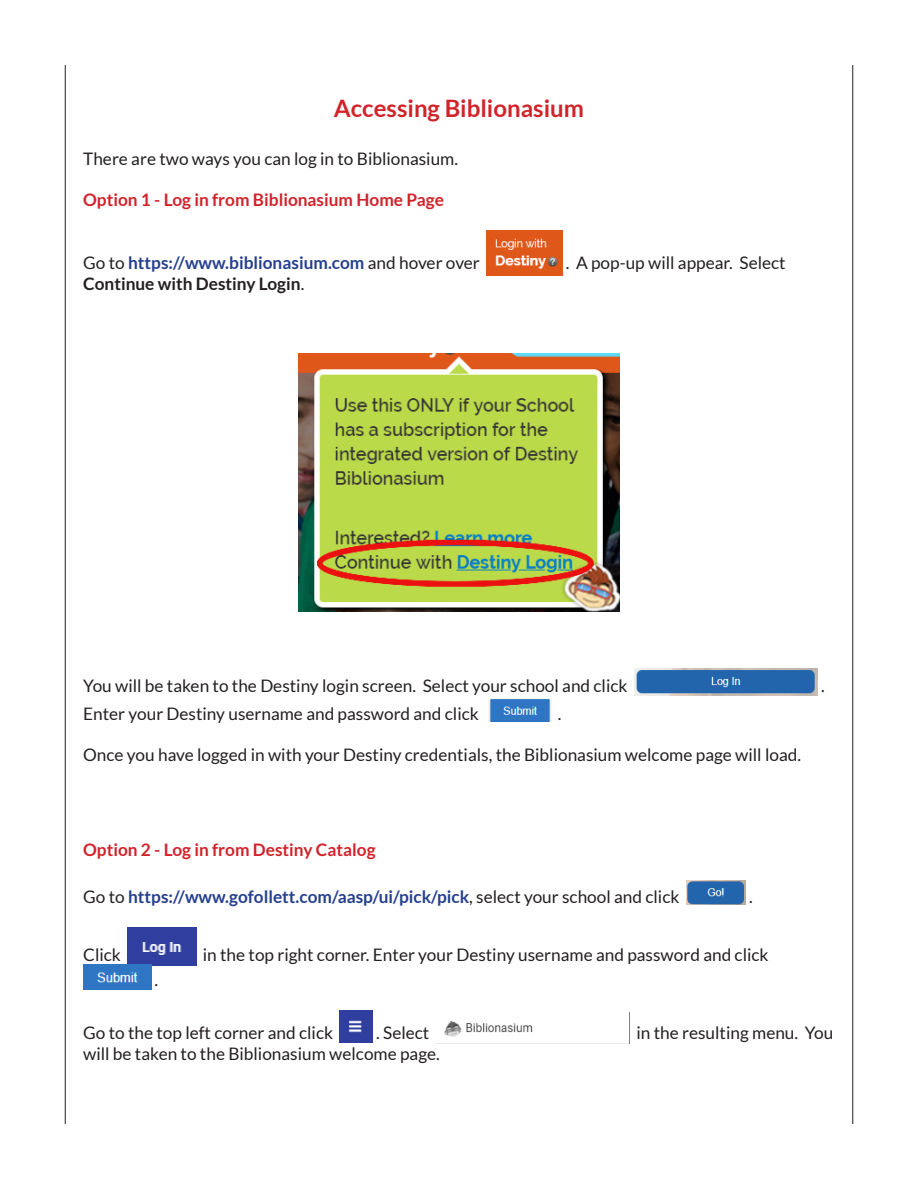
<style>
.page{position:relative;width:918px;height:1188px;background:#fff}
.page>*{position:absolute;margin:0;border:0;box-sizing:border-box;transform-origin:0 0}
.t1{font:700 24px "Lato";color:#d1232a}
.t2{font:17.25px "Lato";color:#231f20}
.t3{font:700 17.25px "Lato";color:#253f8e}
.t4{font:700 17.25px "Lato";color:#d1232a}
.t5{font:700 17.25px "Lato";color:#231f20}
.s1{font-weight:400;color:#231f20}
.s2{font-weight:400}
</style>
<div class="page">
<img style="left:487px;top:231px;width:75px;height:44px">
<img style="left:299px;top:353px;width:320px;height:259px">
<img style="left:634px;top:668px;width:184px;height:27px">
<img style="left:489px;top:699px;width:62px;height:22px">
<img style="left:686px;top:881px;width:60px;height:24px">
<img style="left:128px;top:928px;width:68px;height:37px">
<img style="left:83px;top:964px;width:68px;height:25px">
<img style="left:340px;top:1010px;width:33px;height:32px">
<img style="left:436px;top:1013px;width:194px;height:31px">
<hr style="left:852px;top:65px;width:1px;height:1059px;background:#231f20">
<hr style="left:65px;top:65px;width:1px;height:1059px;background:#231f20">
<p class="t1" style="left:334px;top:94px;width:252px">Accessing Biblionasium</p>
<p class="t2" style="left:83px;top:149px;width:376px">There are two ways you can log in to Biblionasium.</p>
<p class="t4" style="left:83px;top:190px;width:362px">Option 1 - Log in from Biblionasium Home Page</p>
<p class="t3" style="left:83px;top:253px;width:398px"><span class="s1">Go to</span> https://www.biblionasium.com <span class="s1">and hover over</span></p>
<p class="t2" style="left:566px;top:253px;width:221px">. A pop-up will appear. Select</p>
<p class="t5" style="left:83px;top:274px;width:223px">Continue with Destiny Login<span class="s2">.</span></p>
<p class="t2" style="left:83px;top:676px;width:546px">You will be taken to the Destiny login screen. Select your school and click</p>
<p class="t2" style="left:821px;top:676px;width:5px">.</p>
<p class="t2" style="left:83px;top:704px;width:397px">Enter your Destiny username and password and click</p>
<p class="t2" style="left:558px;top:704px;width:5px">.</p>
<p class="t2" style="left:83px;top:745px;width:719px">Once you have logged in with your Destiny credentials, the Biblionasium welcome page will load.</p>
<p class="t4" style="left:83px;top:840px;width:294px">Option 2 - Log in from Destiny Catalog</p>
<p class="t3" style="left:83px;top:887px;width:598px"><span class="s1">Go to</span> https://www.gofollett.com/aasp/ui/pick/pick<span class="s1">, select your school and click</span></p>
<p class="t2" style="left:749px;top:888px;width:5px">.</p>
<p class="t2" style="left:83px;top:945px;width:39px">Click</p>
<p class="t2" style="left:203px;top:945px;width:567px">in the top right corner. Enter your Destiny username and password and click</p>
<p class="t2" style="left:155px;top:970px;width:5px">.</p>
<p class="t2" style="left:83px;top:1023px;width:251px">Go to the top left corner and click</p>
<p class="t2" style="left:376px;top:1023px;width:55px">. Select</p>
<p class="t2" style="left:636px;top:1023px;width:199px">in the resulting menu. You</p>
<p class="t2" style="left:83px;top:1044px;width:358px">will be taken to the Biblionasium welcome page.</p>
</div>
